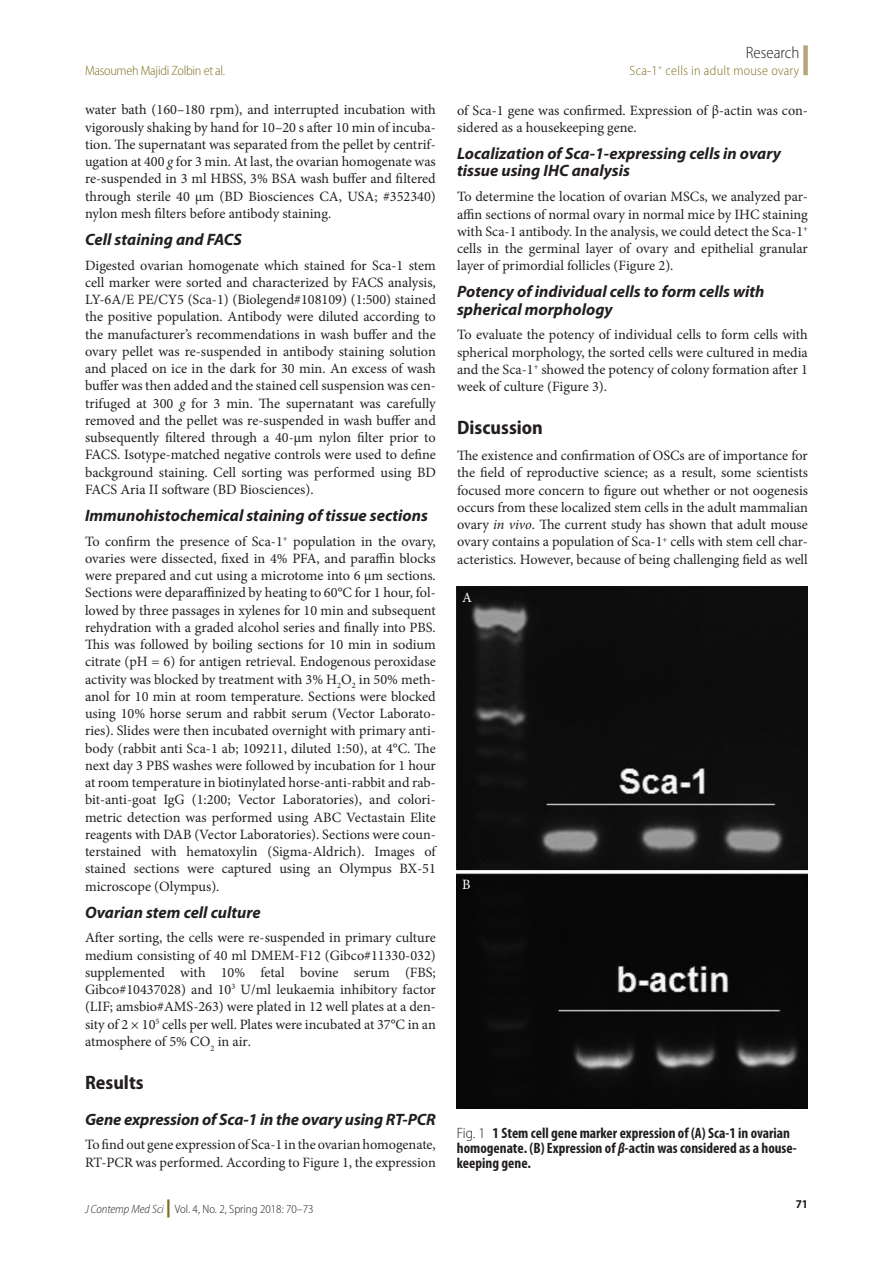
<style>
.page{position:relative;width:893px;height:1263px;background:#fff}
.page>*{position:absolute;margin:0;border:0;box-sizing:border-box;transform-origin:0 0}
.t1{font:700 semi-condensed 19.5px "Myriad Pro";color:#231f20}
.t2{font:italic 700 16.5px/17.2px "Myriad Pro";color:#231f20}
.t3{font:300 semi-condensed 16.5px "Myriad Pro";color:#231f20}
.Table_Fig_Box_Title{font:700 condensed 15px/15px "Myriad Pro";color:#231f20}
.Txf{font:14.25px/17.2px "Minion Pro";color:#231f20;text-align:justify}
.Tx{font:14.25px "Minion Pro";color:#fff}
.t4{font:300 semi-condensed 13.5px "Myriad Pro";letter-spacing:.02em;color:#7e6f22}
.t5{font:300 semi-condensed 13.5px "Myriad Pro";letter-spacing:-.02em;color:#7e6f22}
.t6{font:300 semi-condensed 12px "Myriad Pro";color:#231f20}
.t7{font:700 semi-condensed 12px "Myriad Pro";color:#231f20}
.s1{font-style:italic}
.s2{font-weight:900;font-stretch:normal;font-size:18px;color:#7e6f22}
.s3{font-weight:300;font-stretch:semi-condensed}
</style>
<div class="page">
<div style="left:803px;top:45px;width:5px;height:30px;background:#b4a678"></div>
<img style="left:457px;top:587px;width:351px;height:521px">
<p class="t5" style="left:85px;top:62px;width:142px">Masoumeh Majidi Zolbin et al.</p>
<p class="Txf" style="left:85px;top:101px;width:352px">water bath (160–180 rpm), and interrupted incubation with vigorously shaking by hand for 10–20 s after 10 min of incuba&shy;tion. The supernatant was separated from the pellet by centrif&shy;ugation at 400 <span class="s1">g</span> for 3 min. At last, the ovarian homogenate was re-suspended in 3 ml HBSS, 3% BSA wash buffer and filtered through sterile 40 μm (BD Biosciences CA, USA; #352340) nylon mesh filters before antibody staining.</p>
<h2 class="t2" style="left:85px;top:231px;width:158px">Cell staining and FACS</h2>
<p class="Txf" style="left:85px;top:256px;width:352px">Digested ovarian homogenate which stained for Sca-1 stem cell marker were sorted and characterized by FACS analysis, LY-6A/E PE/CY5 (Sca-1) (Biolegend#108109) (1:500) stained the positive population. Antibody were diluted according to the manufacturer’s recommendations in wash buffer and the ovary pellet was re-suspended in antibody staining solution and placed on ice in the dark for 30 min. An excess of wash buffer was then added and the stained cell suspension was cen&shy;trifuged at 300 <span class="s1">g</span> for 3 min. The supernatant was carefully removed and the pellet was re-suspended in wash buffer and subsequently filtered through a 40-μm nylon filter prior to FACS. Isotype-matched negative controls were used to define background staining. Cell sorting was performed using BD FACS Aria II software (BD Biosciences).</p>
<h2 class="t2" style="left:85px;top:507px;width:344px">Immunohistochemical staining of tissue sections</h2>
<p class="Txf" style="left:85px;top:532px;width:352px">To confirm the presence of Sca-1<sup>+</sup> population in the ovary, ovaries were dissected, fixed in 4% PFA, and paraffin blocks were prepared and cut using a microtome into 6 µm sections.<br>Sections were deparaffinized by heating to 60°C for 1 hour, fol&shy;lowed by three passages in xylenes for 10 min and subsequent rehydration with a graded alcohol series and finally into PBS.<br>This was followed by boiling sections for 10 min in sodium citrate (pH = 6) for antigen retrieval. Endogenous peroxidase activity was blocked by treatment with 3% H<sub>2</sub>O<sub>2</sub> in 50% meth&shy;anol for 10 min at room temperature. Sections were blocked using 10% horse serum and rabbit serum (Vector Laborato&shy;ries). Slides were then incubated overnight with primary anti&shy;body (rabbit anti Sca-1 ab; 109211, diluted 1:50), at 4°C. The next day 3 PBS washes were followed by incubation for 1 hour at room temperature in biotinylated horse-anti-rabbit and rab&shy;bit-anti-goat IgG (1:200; Vector Laboratories), and colori&shy;metric detection was performed using ABC Vectastain Elite reagents with DAB (Vector Laboratories). Sections were coun&shy;terstained with hematoxylin (Sigma-Aldrich). Images of stained sections were captured using an Olympus BX-51 microscope (Olympus).</p>
<h2 class="t2" style="left:85px;top:904px;width:177px">Ovarian stem cell culture</h2>
<p class="Txf" style="left:85px;top:929px;width:352px">After sorting, the cells were re-suspended in primary culture medium consisting of 40 ml DMEM-F12 (Gibco#11330-032) supplemented with 10% fetal bovine serum (FBS; Gibco#10437028) and 10<sup>3</sup> U/ml leukaemia inhibitory factor (LIF; amsbio#AMS-263) were plated in 12 well plates at a den&shy;sity of 2 × 10<sup>5</sup> cells per well. Plates were incubated at 37°C in an atmosphere of 5% CO<sub>2</sub> in air.</p>
<h1 class="t1" style="left:85px;top:1071px;width:60px">Results</h1>
<h2 class="t2" style="left:85px;top:1111px;width:352px">Gene expression of Sca-1 in the ovary using RT-PCR</h2>
<p class="Txf" style="left:85px;top:1136px;width:352px">To find out gene expression of Sca-1 in the ovarian homogenate,<br>RT-PCR was performed. According to Figure 1, the expression</p>
<p class="t6" style="left:85px;top:1201px;width:230px"><span class="s1">J Contemp Med Sci</span> <span class="s2">|</span> Vol. 4, No. 2, Spring 2018: 70–73</p>
<p class="t3" style="left:746px;top:42px;width:55px">Research</p>
<p class="t4" style="left:630px;top:62px;width:171px">Sca-1<sup>+</sup> cells in adult mouse ovary</p>
<p class="Txf" style="left:457px;top:102px;width:352px">of Sca-1 gene was confirmed. Expression of β-actin was con&shy;sidered as a housekeeping gene.</p>
<h2 class="t2" style="left:457px;top:145px;width:325px">Localization of Sca-1-expressing cells in ovary tissue using IHC analysis</h2>
<p class="Txf" style="left:457px;top:188px;width:352px">To determine the location of ovarian MSCs, we analyzed par&shy;affin sections of normal ovary in normal mice by IHC staining with Sca-1 antibody. In the analysis, we could detect the Sca-1<sup>+ </sup>cells in the germinal layer of ovary and epithelial granular layer of primordial follicles (Figure 2).</p>
<h2 class="t2" style="left:457px;top:283px;width:309px">Potency of individual cells to form cells with spherical morphology</h2>
<p class="Txf" style="left:457px;top:326px;width:352px">To evaluate the potency of individual cells to form cells with spherical morphology, the sorted cells were cultured in media and the Sca-1<sup>+</sup> showed the potency of colony formation after 1 week of culture (Figure 3).</p>
<h1 class="t1" style="left:457px;top:416px;width:87px">Discussion</h1>
<p class="Txf" style="left:457px;top:447px;width:352px">The existence and confirmation of OSCs are of importance for the field of reproductive science; as a result, some scientists focused more concern to figure out whether or not oogenesis occurs from these localized stem cells in the adult mammalian ovary <span class="s1">in vivo</span>. The current study has shown that adult mouse ovary contains a population of Sca-1<sup>+</sup> cells with stem cell char&shy;acteristics. However, because of being challenging field as well</p>
<p class="Tx" style="left:462px;top:588px;width:11px">A</p>
<p class="Tx" style="left:462px;top:875px;width:10px">B</p>
<p class="Table_Fig_Box_Title" style="left:457px;top:1125px;width:341px"><span class="s3">Fig. 1</span> 1 Stem cell gene marker expression of (A) Sca-1 in ovarian homogenate. (B) Expression of <span class="s1">β</span>-actin was considered as a house&shy;keeping gene.</p>
<p class="t7" style="left:796px;top:1197px;width:14px">71</p>
</div>
